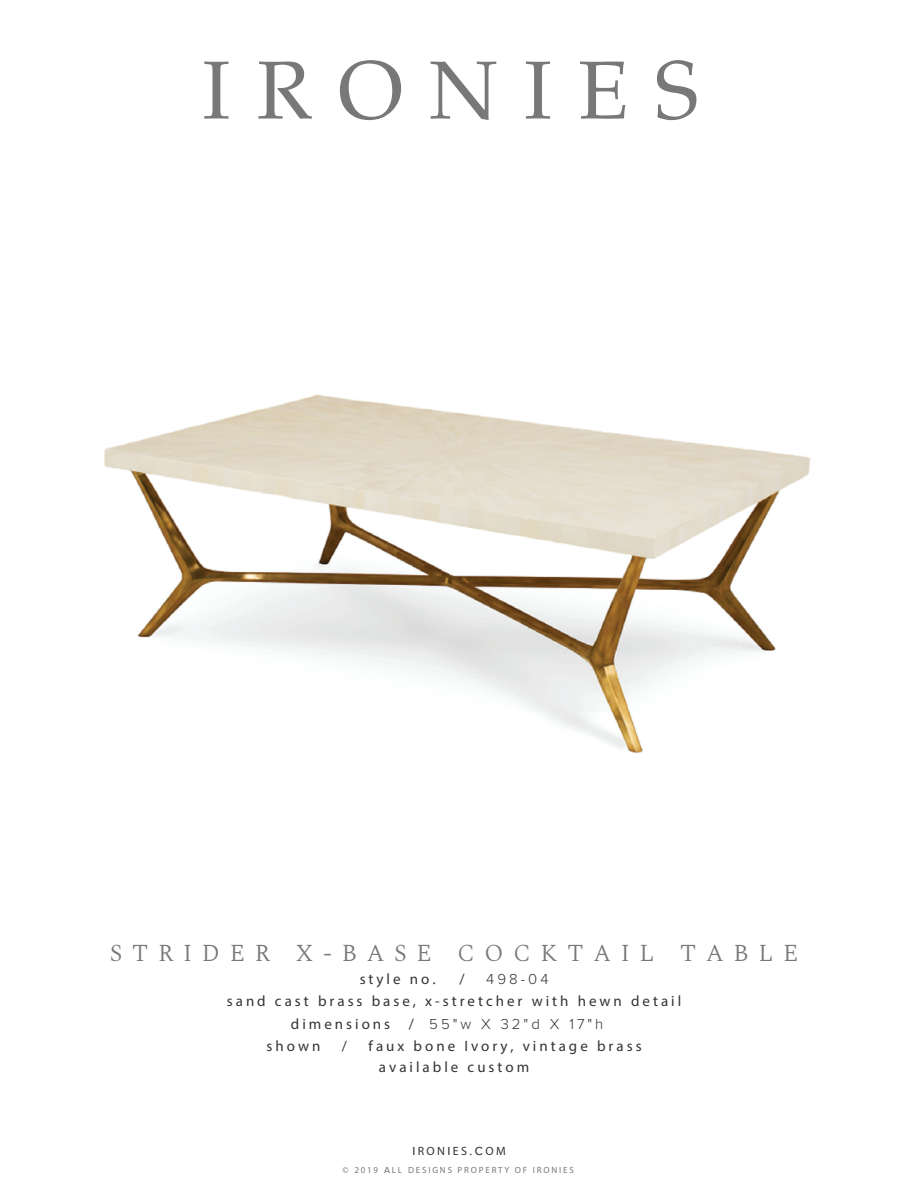
<style>
.page{position:relative;width:918px;height:1188px;background:#fff}
.page>*{position:absolute;margin:0;border:0;box-sizing:border-box;transform-origin:0 0}
.t1{font:82.5px "Palatino";letter-spacing:.32em;color:#777877}
.t2{font:300 24px "Spectral";letter-spacing:.41em;color:#777877}
.t3{font:15px/21px "Myriad Pro";letter-spacing:.2em;color:#323332}
.t4{font:300 15px "Proxima Nova";letter-spacing:.2em;color:#323332}
.t5{font:12px "Myriad Pro";letter-spacing:.2em;color:#323332}
.t6{font:9px "Myriad Pro";letter-spacing:.2em;color:#777877}
.s1{font-family:"Proxima Nova";font-weight:500}
.s2{font-family:"Myriad Pro";font-weight:400}
</style>
<div class="page">
<img style="left:104px;top:394px;width:707px;height:360px">
<h1 class="t1" style="left:203px;top:42px;width:497px">IRONIES</h1>
<h2 class="t2" style="left:110px;top:936px;width:690px">STRIDER X-BASE COCKTAIL TABLE</h2>
<p class="t3" style="left:360px;top:968px;width:78px">style no<span class="s1">.</span></p>
<p class="t3" style="left:460px;top:968px;width:7px">/</p>
<p class="t4" style="left:486px;top:972px;width:64px">498-04</p>
<p class="t3" style="left:227px;top:991px;width:456px">sand cast brass base, x-stretcher with hewn detail</p>
<p class="t4" style="left:291px;top:1017px;width:314px"><span class="s2">dimensions /</span> 55"w X 32"d X 17"h</p>
<p class="t3" style="left:267px;top:1036px;width:55px">shown</p>
<p class="t3" style="left:342px;top:1036px;width:7px">/</p>
<p class="t3" style="left:379px;top:1036px;width:264px;text-indent:-10px">faux bone Ivory, vintage brass available custom</p>
<p class="t5" style="left:412px;top:1143px;width:95px"><span class="s1">I</span>RON<span class="s1">I</span>ES<span class="s1">.C</span>OM</p>
<p class="t6" style="left:342px;top:1164px;width:233px">© 2019 <span class="s1">A</span>LL DESIGNS PROPERTY OF IRONIES</p>
</div>
